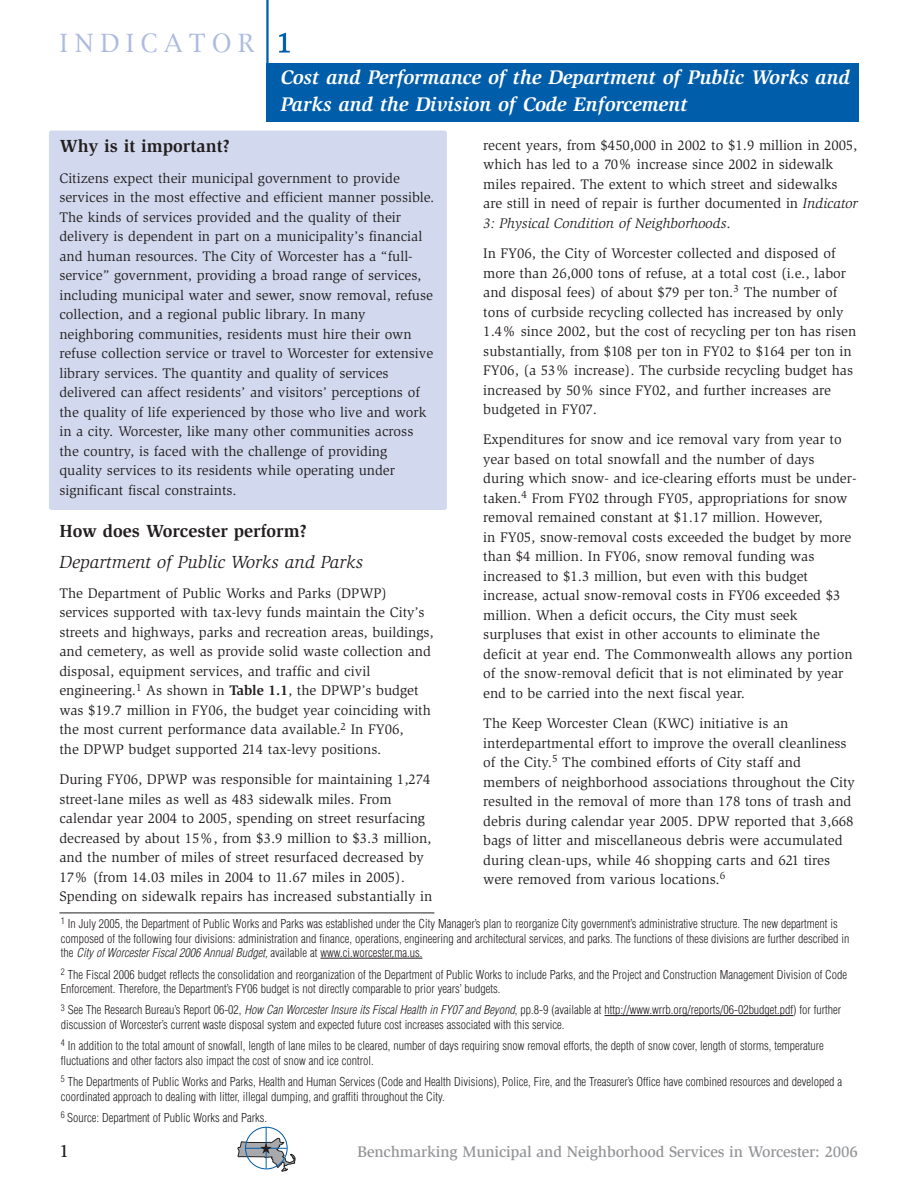
<style>
.page{position:relative;width:918px;height:1188px;background:#fff}
.page>*{position:absolute;margin:0;border:0;box-sizing:border-box;transform-origin:0 0}
.t1{font:24px "New York";letter-spacing:.265em;color:#adbbdf}
.t2{font:italic 700 20.25px/27px "Slimbach";color:#fff}
.t3{font:700 18px "Slimbach";color:#231f20}
.t4{font:italic 18px "Slimbach";color:#231f20}
.t5{font:500 18px "Slimbach";color:#231f20}
.t6{font:500 15.75px "Slimbach";letter-spacing:-.01em;color:#939598}
.t7{font:14.25px/19.5px "Slimbach";color:#231f20}
.t8{font:300 condensed 12px/14.4px "Helvetica";color:#231f20}
.s1{color:#005daa}
.s2{font-style:italic}
.s3{font-weight:700}
</style>
<div class="page">
<div style="left:49px;top:131px;width:398px;height:379px;background:#d2d9ee;border-radius:3px"></div>
<div style="left:266px;top:63px;width:593px;height:59px;background:#005daa"></div>
<hr style="left:266px;top:0;width:3px;height:80px;background:#005daa">
<div style="left:245px;top:1127px;width:43px;height:42px;border:1px solid #005daa;border-radius:50%"></div>
<hr style="left:266px;top:1127px;width:1px;height:42px;background:#005daa">
<svg style="left:237px;top:1138px;width:58px;height:33px"></svg>
<svg style="left:320px;top:958px;width:20px;height:1px"></svg>
<hr style="left:340px;top:958px;width:53px;height:1px;background:#231f20">
<hr style="left:392px;top:958px;width:30px;height:1px;background:#231f20">
<hr style="left:605px;top:1015px;width:45px;height:1px;background:#231f20">
<hr style="left:649px;top:1015px;width:144px;height:1px;background:#231f20">
<hr style="left:59px;top:913px;width:375px;height:1px;background:#231f20">
<h1 class="t1" style="left:59px;top:33px;width:234px">INDICATOR <span class="s1">1</span></h1>
<h2 class="t2" style="left:281px;top:65px;width:571px">Cost and Performance of the Department of Public Works and<br>Parks and the Division of Code Enforcement</h2>
<p class="t7" style="left:483px;top:136px;width:376px">recent years, from $450,000 in 2002 to $1.9 million in 2005, which has led to a 70% increase since 2002 in sidewalk miles repaired. The extent to which street and sidewalks are still in need of repair is further documented in <span class="s2">Indicator 3: Physical Condition of Neighborhoods</span>.</p>
<p class="t7" style="left:483px;top:245px;width:374px">In FY06, the City of Worcester collected and disposed of more than 26,000 tons of refuse, at a total cost (i.e., labor and disposal fees) of about $79 per ton.<sup>3</sup> The number of tons of curbside recycling collected has increased by only 1.4% since 2002, but the cost of recycling per ton has risen substantially, from $108 per ton in FY02 to $164 per ton in FY06, (a 53% increase). The curbside recycling budget has increased by 50% since FY02, and further increases are budgeted in FY07.</p>
<p class="t7" style="left:483px;top:431px;width:375px">Expenditures for snow and ice removal vary from year to year based on total snowfall and the number of days during which snow- and ice-clearing efforts must be under&shy;taken.<sup>4</sup> From FY02 through FY05, appropriations for snow removal remained constant at $1.17 million. However,<br>in FY05, snow-removal costs exceeded the budget by more than $4 million. In FY06, snow removal funding was increased to $1.3 million, but even with this budget increase, actual snow-removal costs in FY06 exceeded $3 million. When a deficit occurs, the City must seek surpluses that exist in other accounts to eliminate the deficit at year end. The Commonwealth allows any portion of the snow-removal deficit that is not eliminated by year end to be carried into the next fiscal year.</p>
<p class="t7" style="left:483px;top:715px;width:373px">The Keep Worcester Clean (KWC) initiative is an interdepartmental effort to improve the overall cleanliness of the City.<sup>5</sup> The combined efforts of City staff and members of neighborhood associations throughout the City resulted in the removal of more than 178 tons of trash and debris during calendar year 2005. DPW reported that 3,668 bags of litter and miscellaneous debris were accumulated during clean-ups, while 46 shopping carts and 621 tires were removed from various locations.<sup>6</sup></p>
<p class="t8" style="left:61px;top:918px;width:790px"><sup>1</sup> In July 2005, the Department of Public Works and Parks was established under the City Manager’s plan to reorganize City government’s administrative structure. The new department is composed of the following four divisions: administration and finance, operations, engineering and architectural services, and parks. The functions of these divisions are further described in the <span class="s2">City ofWorcesterFiscal2006 AnnualBudget,</span>available at www.ci.worcester.ma.us.</p>
<p class="t8" style="left:61px;top:968px;width:788px"><sup>2</sup> The Fiscal 2006 budget reflects the consolidation and reorganization of the Department of Public Works to include Parks, and the Project and Construction Management Division of Code<br>Enforcement. Therefore, the Department’s FY06 budget is not directly comparable to prior years’ budgets.</p>
<p class="t8" style="left:61px;top:1004px;width:782px"><sup>3</sup> See The Research Bureau’s Report 06-02, <span class="s2">How Can WorcesterInsure its FiscalHealth in FY07 and Beyond</span>, pp.8-9 (available at http://www.wrrb.org/reports/06-02budget.pdf) for further discussion of Worcester’s current waste disposal system and expected future cost increases associated with this service.</p>
<p class="t8" style="left:61px;top:1040px;width:764px"><sup>4</sup> In addition to the total amount of snowfall, length of lane miles to be cleared, number of days requiring snow removal efforts, the depth of snow cover, length of storms, temperature fluctuations and other factors also impact the cost of snow and ice control.</p>
<p class="t8" style="left:61px;top:1076px;width:783px"><sup>5</sup> The Departments of Public Works and Parks, Health and Human Services (Code and Health Divisions), Police, Fire, and the Treasurer’s Office have combined resources and developed a coordinated approach to dealing with litter, illegal dumping, and graffiti throughout the City.</p>
<p class="t8" style="left:61px;top:1112px;width:208px"><sup>6</sup> Source: Department of Public Works and Parks.</p>
<p class="t3" style="left:59px;top:139px;width:172px">Why is it important?</p>
<p class="t7" style="left:59px;top:169px;width:377px">Citizens expect their municipal government to provide services in the most effective and efficient manner possible.<br>The kinds of services provided and the quality of their delivery is dependent in part on a municipality’s financial and human resources. The City of Worcester has a “full&shy;service” government, providing a broad range of services, including municipal water and sewer, snow removal, refuse collection, and a regional public library. In many neighboring communities, residents must hire their own refuse collection service or travel to Worcester for extensive library services. The quantity and quality of services delivered can affect residents’ and visitors’ perceptions of the quality of life experienced by those who live and work in a city. Worcester, like many other communities across the country, is faced with the challenge of providing<br>quality services to its residents while operating under significant fiscal constraints.</p>
<p class="t3" style="left:59px;top:524px;width:249px">How does Worcester perform?</p>
<p class="t4" style="left:59px;top:555px;width:305px">Department of Public Works and Parks</p>
<p class="t7" style="left:59px;top:585px;width:376px">The Department of Public Works and Parks (DPWP) services supported with tax-levy funds maintain the City’s streets and highways, parks and recreation areas, buildings, and cemetery, as well as provide solid waste collection and disposal, equipment services, and traffic and civil engineering.<sup>1</sup> As shown in <span class="s3">Table 1.1</span>, the DPWP’s budget was $19.7 million in FY06, the budget year coinciding with the most current performance data available.<sup>2</sup> In FY06,<br>the DPWP budget supported 214 tax-levy positions.</p>
<p class="t7" style="left:59px;top:771px;width:374px">During FY06, DPWP was responsible for maintaining 1,274 street-lane miles as well as 483 sidewalk miles. From calendar year 2004 to 2005, spending on street resurfacing decreased by about 15%, from $3.9 million to $3.3 million, and the number of miles of street resurfaced decreased by 17% (from 14.03 miles in 2004 to 11.67 miles in 2005).<br>Spending on sidewalk repairs has increased substantially in</p>
<p class="t5" style="left:59px;top:1144px;width:11px">1</p>
<p class="t6" style="left:358px;top:1146px;width:502px">Benchmarking Municipal and Neighborhood Services in Worcester: 2006</p>
</div>
